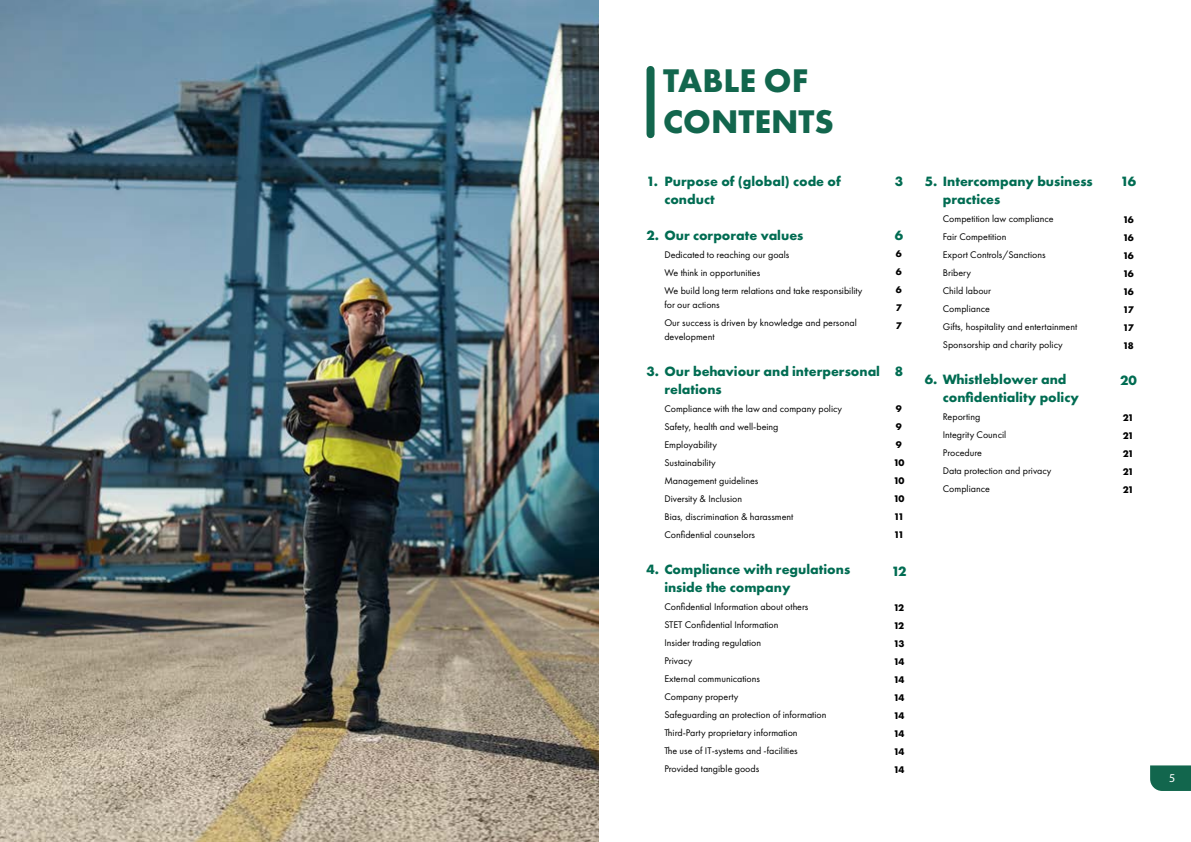
<style>
.page{position:relative;width:1191px;height:842px;background:#fff}
.page>*{position:absolute;margin:0;border:0;box-sizing:border-box;transform-origin:0 0}
.t1{font:700 34px/40.8px "Futura PT";color:#12664d}
.t2{font:700 14px/18px "Futura PT";color:#006c52}
.t3{font:12px "Myriad Pro";color:#fff}
.t4{font:10px/18px "Futura PT";color:#000}
.t5{font:700 10px/18px "Futura PT";letter-spacing:-.1em;color:#000;text-align:justify}
.t6{font:10px "Futura PT";color:#010202}
</style>
<div class="page">
<img style="left:0;top:0;width:599px;height:842px">
<div style="left:646px;top:70px;width:8px;height:64px;background:#12664d"></div>
<svg style="left:1150px;top:765px;width:41px;height:26px"></svg>
<h1 class="t1" style="left:663px;top:59px;width:172px">TABLE OF<br>CONTENTS</h1>
<h2 class="t2" style="left:664px;top:172px;width:178px;text-indent:-18px">1. Purpose of (global) code of conduct</h2>
<h2 class="t2" style="left:646px;top:226px;width:159px">2. Our corporate values</h2>
<p class="t4" style="left:664px;top:245px;width:200px">Dedicated to reaching our goals<br>We think in opportunities<br>We build long term relations and take responsibility</p>
<p class="t4" style="left:664px;top:295px;width:194px">for our actions<br>Our success is driven by knowledge and personal</p>
<p class="t4" style="left:664px;top:327px;width:52px">development</p>
<h2 class="t2" style="left:664px;top:362px;width:217px;text-indent:-18px">3. Our behaviour and interpersonal relations</h2>
<p class="t4" style="left:664px;top:399px;width:179px">Compliance with the law and company policy<br>Safety, health and well-being<br>Employability<br>Sustainability<br>Management guidelines<br>Diversity &amp; Inclusion<br>Bias, discrimination &amp; harassment<br>Confidential counselors</p>
<h2 class="t2" style="left:664px;top:560px;width:187px;text-indent:-18px">4. Compliance with regulations inside the company</h2>
<p class="t4" style="left:664px;top:597px;width:164px">Confidential Information about others<br>STET Confidential Information<br>Insider trading regulation<br>Privacy<br>External communications<br>Company property<br>Safeguarding an protection of information<br>Third-Party proprietary information<br>The use of IT-systems and -facilities<br>Provided tangible goods</p>
<h2 class="t2" style="left:894px;top:172px;width:10px">3</h2>
<h2 class="t2" style="left:894px;top:226px;width:10px">6</h2>
<p class="t5" style="left:896px;top:244px;width:7px">6<br>6<br>6<br>7<br>7</p>
<h2 class="t2" style="left:894px;top:362px;width:10px">8</h2>
<p class="t5" style="left:893px;top:400px;width:13px;text-align:left">9<br>9<br>9<br>10<br>10<br>10<br>11<br>11</p>
<h2 class="t2" style="left:891px;top:562px;width:17px">12</h2>
<p class="t5" style="left:893px;top:598px;width:12px">12<br>12<br>13<br>14<br>14<br>14<br>14<br>14<br>14<br>14</p>
<h2 class="t2" style="left:942px;top:172px;width:151px;text-indent:-18px">5. Intercompany business practices</h2>
<p class="t4" style="left:942px;top:209px;width:136px">Competition law compliance<br>Fair Competition<br>Export Controls/Sanctions<br>Bribery<br>Child labour<br>Compliance<br>Gifts, hospitality and entertainment<br>Sponsorship and charity policy</p>
<h2 class="t2" style="left:942px;top:370px;width:138px;text-indent:-18px">6. Whistleblower and confidentiality policy</h2>
<p class="t6" style="left:942px;top:410px;width:39px">Reporting</p>
<p class="t4" style="left:942px;top:425px;width:110px">Integrity Council<br>Procedure<br>Data protection and privacy<br>Compliance</p>
<h2 class="t2" style="left:1120px;top:172px;width:17px">16</h2>
<p class="t5" style="left:1122px;top:210px;width:13px">16<br>16<br>16<br>16<br>16<br>17<br>17<br>18</p>
<h2 class="t2" style="left:1120px;top:371px;width:18px">20</h2>
<p class="t5" style="left:1122px;top:408px;width:13px">21<br>21<br>21<br>21<br>21</p>
<p class="t3" style="left:1169px;top:771px;width:8px">5</p>
</div>
